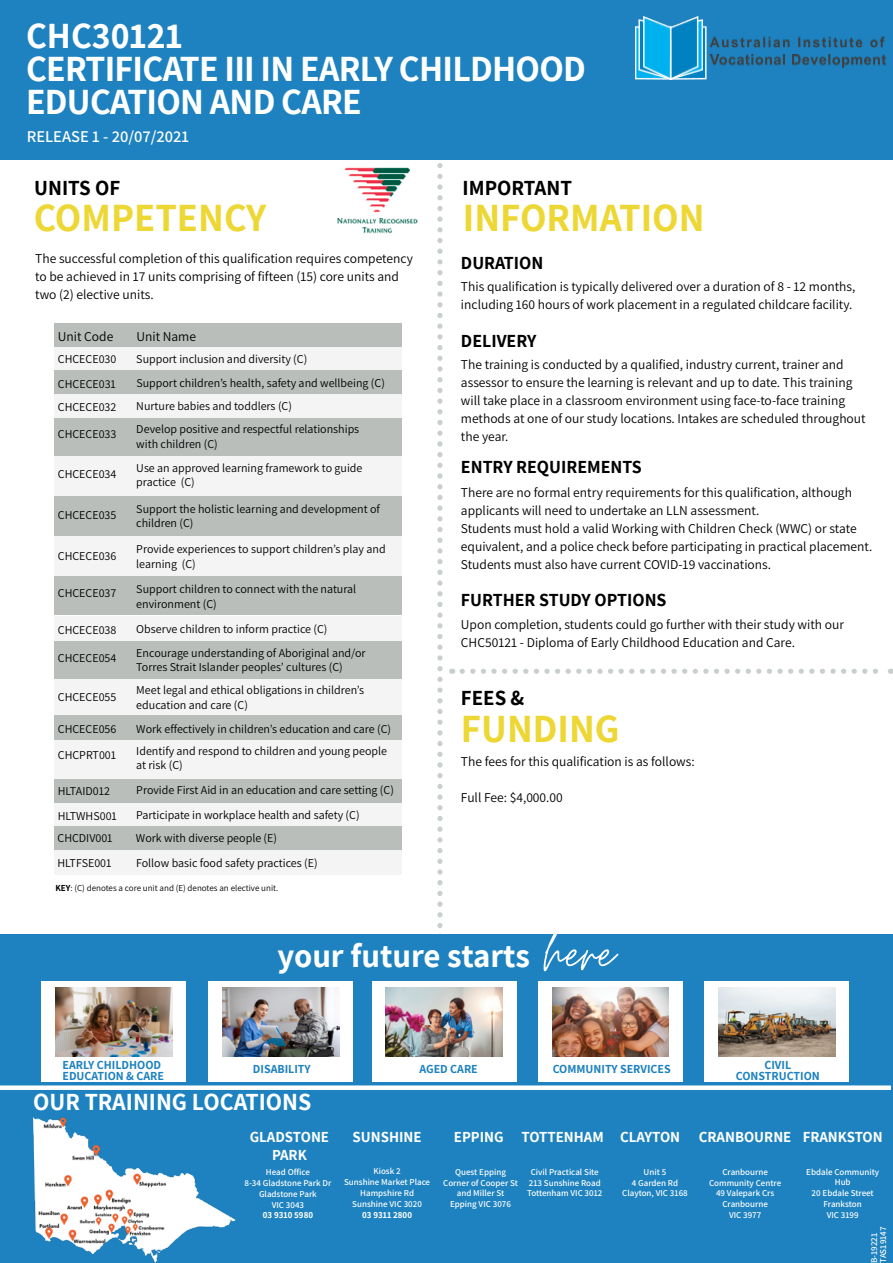
<style>
.page{position:relative;width:893px;height:1263px;background:#fff}
.page>*{position:absolute;margin:0;border:0;box-sizing:border-box;transform-origin:0 0}
.t1{font:700 39px "Assistant";color:#edd735}
.t2{font:700 36px/33px "Assistant";letter-spacing:-.02em;color:#fff}
.t3{font:700 33px "Assistant";color:#fff}
.t4{font:700 24px "Assistant";color:#fff}
.t5{font:700 21px "Assistant";color:#000}
.t6{font:700 18px "Assistant";color:#000}
.t7{font:600 16.5px "Assistant";color:#fff}
.t8{font:700 15px/18px "Assistant";color:#fff;text-align:center}
.t9{font:13.5px/18px "Assistant";color:#000}
.t10{font:12px/14.4px "Assistant";color:#000}
.t11{font:700 12px/10.5px "Assistant";color:#1e82be}
.t12{font:600 9px/10.8px "Assistant";color:#fff;text-align:center}
.t13{font:9px "Assistant";color:#000}
.t14{font:700 9px "Assistant";color:#fff}
.s1{font-weight:700}
.s2{font-family:"Moon Time";font-weight:400;font-size:69px}
</style>
<div class="page">
<svg style="left:437px;top:163px;width:6px;height:772px"></svg>
<div style="left:0;top:935px;width:893px;height:328px;background:#1d82bf"></div>
<div style="left:0;top:0;width:893px;height:160px;background:#1d82bf"></div>
<img style="left:636px;top:17px;width:250px;height:63px">
<svg style="left:462px;top:669px;width:429px;height:5px"></svg>
<div style="left:54px;top:455px;width:347px;height:41px;background:#f4f4f4"></div>
<div style="left:0;top:1085px;width:891px;height:5px;background:#fff"></div>
<div style="left:42px;top:981px;width:144px;height:100px;background:#fff"></div>
<div style="left:208px;top:981px;width:145px;height:100px;background:#fff"></div>
<div style="left:372px;top:981px;width:144px;height:100px;background:#fff"></div>
<div style="left:539px;top:981px;width:144px;height:100px;background:#fff"></div>
<div style="left:704px;top:981px;width:144px;height:100px;background:#fff"></div>
<img style="left:337px;top:167px;width:81px;height:67px">
<img style="left:386px;top:987px;width:116px;height:70px">
<img style="left:718px;top:988px;width:117px;height:69px">
<img style="left:553px;top:988px;width:116px;height:69px">
<img style="left:222px;top:988px;width:117px;height:69px">
<img style="left:55px;top:988px;width:117px;height:69px">
<div style="left:54px;top:323px;width:347px;height:25px;background:#b9bebb"></div>
<div style="left:54px;top:679px;width:347px;height:37px;background:#f4f4f4"></div>
<div style="left:54px;top:778px;width:347px;height:26px;background:#b9bebb"></div>
<div style="left:54px;top:803px;width:347px;height:22px;background:#f4f4f4"></div>
<div style="left:54px;top:826px;width:347px;height:24px;background:#b9bebb"></div>
<div style="left:54px;top:347px;width:347px;height:25px;background:#f4f4f4"></div>
<div style="left:54px;top:371px;width:347px;height:25px;background:#b9bebb"></div>
<div style="left:54px;top:394px;width:347px;height:24px;background:#f4f4f4"></div>
<div style="left:54px;top:418px;width:347px;height:37px;background:#b9bebb"></div>
<div style="left:54px;top:497px;width:347px;height:39px;background:#b9bebb"></div>
<div style="left:54px;top:537px;width:347px;height:40px;background:#f4f4f4"></div>
<div style="left:54px;top:576px;width:347px;height:39px;background:#b9bebb"></div>
<div style="left:54px;top:616px;width:347px;height:26px;background:#f4f4f4"></div>
<div style="left:54px;top:642px;width:347px;height:37px;background:#b9bebb"></div>
<div style="left:54px;top:740px;width:347px;height:38px;background:#f4f4f4"></div>
<div style="left:54px;top:716px;width:347px;height:24px;background:#b9bebb"></div>
<div style="left:54px;top:850px;width:347px;height:25px;background:#f4f4f4"></div>
<img style="left:32px;top:1117px;width:204px;height:146px">
<h2 class="t2" style="left:26px;top:18px;width:561px">CHC30121<br>CERTIFICATE III IN EARLY CHILDHOOD<br>EDUCATION AND CARE</h2>
<p class="t7" style="left:27px;top:125px;width:164px">RELEASE 1 - 20/07/2021</p>
<h3 class="t5" style="left:34px;top:174px;width:88px">UNITS OF</h3>
<h1 class="t1" style="left:34px;top:191px;width:234px">COMPETENCY</h1>
<p class="t9" style="left:35px;top:249px;width:379px">The successful completion of this qualification requires competency to be achieved in 17 units comprising of fifteen (15) core units and two (2) elective units.</p>
<h3 class="t6" style="left:461px;top:251px;width:84px">DURATION</h3>
<h3 class="t6" style="left:461px;top:328px;width:77px">DELIVERY</h3>
<h3 class="t5" style="left:463px;top:174px;width:111px">IMPORTANT</h3>
<h1 class="t1" style="left:463px;top:191px;width:243px">INFORMATION</h1>
<p class="t9" style="left:461px;top:277px;width:396px">This qualification is typically delivered over a duration of 8 - 12 months, including 160 hours of work placement in a regulated childcare facility.</p>
<p class="t9" style="left:58px;top:326px;width:57px">Unit Code</p>
<p class="t9" style="left:136px;top:326px;width:61px">Unit Name</p>
<p class="t10" style="left:58px;top:351px;width:60px">CHCECE030</p>
<p class="t10" style="left:136px;top:346px;width:250px;line-height:24.5px">Support inclusion and diversity (C)<br>Support children’s health, safety and wellbeing (C)</p>
<p class="t10" style="left:136px;top:399px;width:157px">Nurture babies and toddlers (C)</p>
<p class="t9" style="left:461px;top:354px;width:406px">The training is conducted by a qualified, industry current, trainer and assessor to ensure the learning is relevant and up to date. This training will take place in a classroom environment using face-to-face training methods at one of our study locations. Intakes are scheduled throughout the year.</p>
<p class="t10" style="left:58px;top:376px;width:60px">CHCECE031</p>
<p class="t10" style="left:58px;top:399px;width:60px">CHCECE032</p>
<p class="t10" style="left:136px;top:422px;width:224px">Develop positive and respectful relationships with children (C)</p>
<p class="t10" style="left:58px;top:426px;width:60px">CHCECE033</p>
<p class="t10" style="left:136px;top:460px;width:228px">Use an approved learning framework to guide practice (C)</p>
<p class="t10" style="left:136px;top:501px;width:245px">Support the holistic learning and development of children (C)</p>
<p class="t10" style="left:136px;top:541px;width:251px">Provide experiences to support children’s play and learning (C)</p>
<p class="t10" style="left:136px;top:582px;width:221px">Support children to connect with the natural environment (C)</p>
<p class="t10" style="left:136px;top:616px;width:231px;line-height:23.9px">Observe children to inform practice (C)<br>Encourage understanding of Aboriginal and/or</p>
<p class="t10" style="left:136px;top:655px;width:229px;line-height:23px">Torres Strait Islander peoples’ cultures (C)<br>Meet legal and ethical obligations in children’s</p>
<p class="t10" style="left:136px;top:692px;width:256px;line-height:24.2px">education and care (C)<br>Work effectively in children’s education and care (C)</p>
<p class="t10" style="left:136px;top:743px;width:252px">Identify and respond to children and young people at risk (C)</p>
<p class="t10" style="left:58px;top:467px;width:60px">CHCECE034</p>
<p class="t10" style="left:58px;top:507px;width:60px">CHCECE035</p>
<p class="t10" style="left:58px;top:548px;width:60px">CHCECE036</p>
<p class="t10" style="left:58px;top:585px;width:60px">CHCECE037</p>
<p class="t10" style="left:58px;top:622px;width:60px">CHCECE038</p>
<p class="t10" style="left:58px;top:650px;width:60px">CHCECE054</p>
<p class="t10" style="left:58px;top:689px;width:60px">CHCECE055</p>
<p class="t10" style="left:58px;top:716px;width:60px;line-height:26.1px">CHCECE056<br>CHCPRT001</p>
<p class="t10" style="left:58px;top:784px;width:54px">HLTAID012</p>
<p class="t10" style="left:136px;top:782px;width:259px">Provide First Aid in an education and care setting (C)</p>
<p class="t10" style="left:58px;top:808px;width:61px">HLTWHS001</p>
<p class="t10" style="left:136px;top:807px;width:225px">Participate in workplace health and safety (C)</p>
<p class="t10" style="left:58px;top:830px;width:57px">CHCDIV001</p>
<p class="t10" style="left:136px;top:830px;width:143px">Work with diverse people (E)</p>
<p class="t10" style="left:58px;top:855px;width:56px">HLTFSE001</p>
<p class="t10" style="left:136px;top:855px;width:183px">Follow basic food safety practices (E)</p>
<p class="t13" style="left:56px;top:882px;width:224px"><span class="s1">KEY</span>: (C) denotes a core unit and (E) denotes an elective unit.</p>
<h3 class="t6" style="left:461px;top:454px;width:182px">ENTRY REQUIREMENTS</h3>
<p class="t9" style="left:461px;top:483px;width:413px">There are no formal entry requirements for this qualification, although applicants will need to undertake an LLN assessment.<br>Students must hold a valid Working with Children Check (WWC) or state equivalent, and a police check before participating in practical placement.<br>Students must also have current COVID-19 vaccinations.</p>
<h3 class="t6" style="left:461px;top:588px;width:207px">FURTHER STUDY OPTIONS</h3>
<p class="t9" style="left:461px;top:615px;width:385px">Upon completion, students could go further with their study with our<br>CHC50121 - Diploma of Early Childhood Education and Care.</p>
<h3 class="t5" style="left:461px;top:683px;width:65px">FEES &amp;</h3>
<h1 class="t1" style="left:461px;top:702px;width:160px">FUNDING</h1>
<p class="t9" style="left:461px;top:751px;width:235px">The fees for this qualification is as follows:</p>
<p class="t9" style="left:461px;top:787px;width:103px">Full Fee: $4,000.00</p>
<h3 class="t3" style="left:277px;top:933px;width:339px">your future starts <span class="s2">here</span></h3>
<p class="t11" style="left:62px;top:1060px;width:103px">EARLY CHILDHOOD<br>EDUCATION &amp; CARE</p>
<p class="t11" style="left:253px;top:1063px;width:59px">DISABILITY</p>
<p class="t11" style="left:419px;top:1063px;width:60px">AGED CARE</p>
<p class="t11" style="left:553px;top:1063px;width:119px">COMMUNITY SERVICES</p>
<p class="t11" style="left:736px;top:1060px;width:85px;text-align:center">CIVIL<br>CONSTRUCTION</p>
<h3 class="t4" style="left:33px;top:1086px;width:280px">OUR TRAINING LOCATIONS</h3>
<p class="t8" style="left:250px;top:1127px;width:81px">GLADSTONE<br>PARK</p>
<p class="t8" style="left:353px;top:1127px;width:70px">SUNSHINE</p>
<p class="t8" style="left:454px;top:1127px;width:151px">EPPING TOTTENHAM</p>
<p class="t8" style="left:699px;top:1127px;width:94px">CRANBOURNE</p>
<p class="t12" style="left:527px;top:1166px;width:77px">Civil Practical Site<br>213 Sunshine Road<br>Tottenham VIC 3012</p>
<p class="t8" style="left:620px;top:1127px;width:62px">CLAYTON</p>
<p class="t12" style="left:622px;top:1166px;width:67px">Unit 5<br>4 Garden Rd<br>Clayton, VIC 3168</p>
<p class="t8" style="left:803px;top:1127px;width:82px">FRANKSTON</p>
<p class="t12" style="left:344px;top:1165px;width:88px">Kiosk 2<br>Sunshine Market Place<br>Hampshire Rd<br>Sunshine VIC 3020</p>
<p class="t14" style="left:362px;top:1208px;width:51px">03 9311 2800</p>
<p class="t12" style="left:709px;top:1166px;width:74px">Cranbourne<br>Community Centre<br>49 Valepark Crs<br>Cranbourne<br>VIC 3977</p>
<p class="t12" style="left:806px;top:1166px;width:75px">Ebdale Community<br>Hub<br>20 Ebdale Street<br>Frankston<br>VIC 3199</p>
<p class="t12" style="left:443px;top:1166px;width:76px">Quest Epping<br>Corner of Cooper St and Miller St<br>Epping VIC 3076</p>
<p class="t12" style="left:245px;top:1166px;width:88px">Head Office<br>8-34 Gladstone Park Dr<br>Gladstone Park<br>VIC 3043</p>
<p class="t14" style="left:263px;top:1209px;width:52px">03 9310 5980</p>
<p class="t12" style="left:869px;top:1263px;width:38px;line-height:9px;text-align:left;rotate:-90deg">B-19221<br>TAS19147</p>
</div>
